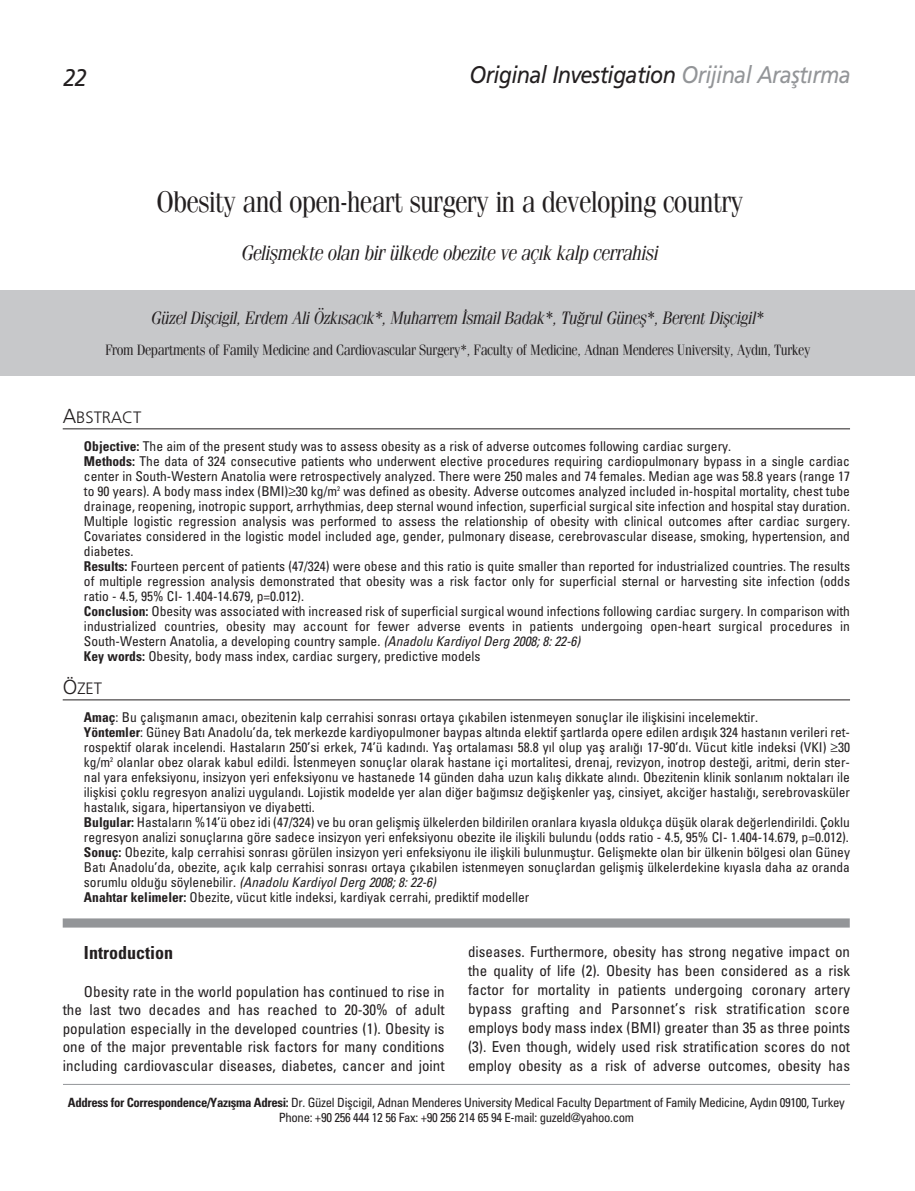
<style>
.page{position:relative;width:915px;height:1191px;background:#fff}
.page>*{position:absolute;margin:0;border:0;box-sizing:border-box;transform-origin:0 0}
.t1{font:30px "Fenice";letter-spacing:-.025em;color:#231f20;scale:.9 1}
.t2{font:italic 24px "Frutiger";letter-spacing:-.03em;color:#231f20;scale:.9 1}
.t3{font:italic 21px "Fenice";letter-spacing:-.025em;color:#231f20;scale:.9 1}
.t4{font:italic 18px "Fenice";letter-spacing:-.025em;color:#231f20;scale:.9 1}
.t5{font:700 condensed 18px "Univers";color:#231f20}
.t6{font:300 16.5px "Frutiger";color:#231f20}
.t7{font:condensed 15px/19px "Univers";color:#231f20;text-align:justify}
.t8{font:15px "Fenice";letter-spacing:-.025em;color:#231f20;scale:.9 1}
.t9{font:condensed 13.5px/15px "Univers";color:#231f20}
.t10{font:condensed 12.75px/15px "Univers";letter-spacing:-.025em;color:#231f20;text-align:center}
.s1{color:#939598}
.s2{font-size:20.25px}
.s3{font-weight:700}
.s4{font-style:italic}
</style>
<div class="page">
<div style="left:0;top:290px;width:914px;height:85px;background:#c7c8ca"></div>
<hr style="left:63px;top:428px;width:786px;height:1px;background:#231f20">
<hr style="left:63px;top:699px;width:786px;height:1px;background:#231f20">
<div style="left:63px;top:918px;width:786px;height:9px;background:#939598"></div>
<hr style="left:63px;top:1084px;width:786px;height:1px;background:#939598">
<h2 class="t2" style="left:63px;top:68px;width:28px">22</h2>
<h2 class="t2" style="left:469px;top:65px;width:425px">Original Investigation <span class="s1">Orijinal Araflt›rma</span></h2>
<h1 class="t1" style="left:156px;top:191px;width:653px">Obesity and open-heart surgery in a developing country</h1>
<h3 class="t3" style="left:241px;top:245px;width:465px">Geliflmekte olan bir ülkede obezite ve aç›k kalp cerrahisi</h3>
<h3 class="t4" style="left:151px;top:312px;width:682px">Güzel Diflcigil, Erdem Ali Özk›sac›k*, Muharrem ‹smail Badak*, Tu¤rul Günefl*, Berent Diflcigil*</h3>
<p class="t8" style="left:105px;top:345px;width:785px">From Departments of Family Medicine and Cardiovascular Surgery*, Faculty of Medicine, Adnan Menderes University, Ayd›n, Turkey</p>
<p class="t6" style="left:63px;top:410px;width:80px"><span class="s2">A</span>BSTRACT</p>
<p class="t9" style="left:84px;top:439px;width:767px"><span class="s3">Objective:</span> The aim of the present study was to assess obesity as a risk of adverse outcomes following cardiac surgery.<br><span class="s3">Methods:</span> The data of 324 consecutive patients who underwent elective procedures requiring cardiopulmonary bypass in a single cardiac center in South-Western Anatolia were retrospectively analyzed. There were 250 males and 74 females. Median age was 58.8 years (range 17 to 90 years). A body mass index (BMI)≥30 kg/m<sup>2</sup> was defined as obesity. Adverse outcomes analyzed included in-hospital mortality, chest tube drainage, reopening, inotropic support, arrhythmias, deep sternal wound infection, superficial surgical site infection and hospital stay duration.<br>Multiple logistic regression analysis was performed to assess the relationship of obesity with clinical outcomes after cardiac surgery.<br>Covariates considered in the logistic model included age, gender, pulmonary disease, cerebrovascular disease, smoking, hypertension, and diabetes.<br><span class="s3">Results:</span> Fourteen percent of patients (47/324) were obese and this ratio is quite smaller than reported for industrialized countries. The results of multiple regression analysis demonstrated that obesity was a risk factor only for superficial sternal or harvesting site infection (odds ratio - 4.5, 95% CI- 1.404-14.679, p=0.012).<br><span class="s3">Conclusion:</span> Obesity was associated with increased risk of superficial surgical wound infections following cardiac surgery. In comparison with industrialized countries, obesity may account for fewer adverse events in patients undergoing open-heart surgical procedures in South-Western Anatolia, a developing country sample. <span class="s4">(Anadolu Kardiyol Derg 2008; 8: 22-6)<br></span><span class="s3">Key words:</span> Obesity, body mass index, cardiac surgery, predictive models</p>
<p class="t6" style="left:63px;top:681px;width:41px"><span class="s2">Ö</span>ZET</p>
<p class="t9" style="left:84px;top:710px;width:767px"><span class="s3">Amaç</span>: Bu çal›flman›n amac›, obezitenin kalp cerrahisi sonras› ortaya ç›kabilen istenmeyen sonuçlar ile iliflkisini incelemektir.<br><span class="s3">Yöntemler</span>: Güney Bat› Anadolu’da, tek merkezde kardiyopulmoner baypas alt›nda elektif flartlarda opere edilen ard›fl›k 324 hastan›n verileri ret&shy;rospektif olarak incelendi. Hastalar›n 250’si erkek, 74’ü kad›nd›. Yafl ortalamas› 58.8 y›l olup yafl aral›¤› 17-90’d›. Vücut kitle indeksi (VKI) ≥30 kg/m<sup>2</sup> olanlar obez olarak kabul edildi. ‹stenmeyen sonuçlar olarak hastane içi mortalitesi, drenaj, revizyon, inotrop deste¤i, aritmi, derin ster&shy;nal yara enfeksiyonu, insizyon yeri enfeksiyonu ve hastanede 14 günden daha uzun kal›fl dikkate al›nd›. Obezitenin klinik sonlan›m noktalar› ile iliflkisi çoklu regresyon analizi uyguland›. Lojistik modelde yer alan di¤er ba¤›ms›z de¤iflkenler yafl, cinsiyet, akci¤er hastal›¤›, serebrovasküler hastal›k, sigara, hipertansiyon ve diyabetti.<br><span class="s3">Bulgular:</span> Hastalar›n %14’ü obez idi (47/324) ve bu oran geliflmifl ülkelerden bildirilen oranlara k›yasla oldukça düflük olarak de¤erlendirildi. Çoklu regresyon analizi sonuçlar›na göre sadece insizyon yeri enfeksiyonu obezite ile iliflkili bulundu (odds ratio - 4.5, 95% CI- 1.404-14.679, p=0.012).<br><span class="s3">Sonuç:</span> Obezite, kalp cerrahisi sonras› görülen insizyon yeri enfeksiyonu ile iliflkili bulunmufltur. Geliflmekte olan bir ülkenin bölgesi olan Güney Bat› Anadolu’da, obezite, aç›k kalp cerrahisi sonras› ortaya ç›kabilen istenmeyen sonuçlardan geliflmifl ülkelerdekine k›yasla daha az oranda sorumlu oldu¤u söylenebilir. <span class="s4">(Anadolu Kardiyol Derg 2008; 8: 22-6)<br></span><span class="s3">Anahtar kelimeler:</span> Obezite, vücut kitle indeksi, kardiyak cerrahi, prediktif modeller</p>
<p class="t7" style="left:468px;top:943px;width:383px">diseases. Furthermore, obesity has strong negative impact on the quality of life (2). Obesity has been considered as a risk factor for mortality in patients undergoing coronary artery bypass grafting and Parsonnet’s risk stratification score employs body mass index (BMI) greater than 35 as three points (3). Even though, widely used risk stratification scores do not employ obesity as a risk of adverse outcomes, obesity has</p>
<p class="t10" style="left:68px;top:1096px;width:778px"><span class="s3">Address for Correspondence/Yaz›flma Adresi:</span> Dr. Güzel Diflcigil, Adnan Menderes University Medical Faculty Department of Family Medicine, Ayd›n 09100, Turkey<br>Phone: +90 256 444 12 56 Fax: +90 256 214 65 94 E-mail: guzeld@yahoo.com</p>
<h3 class="t5" style="left:84px;top:946px;width:90px">Introduction</h3>
<p class="t7" style="left:63px;top:983px;width:383px;line-height:18.6px;text-indent:21px">Obesity rate in the world population has continued to rise in the last two decades and has reached to 20-30% of adult population especially in the developed countries (1). Obesity is one of the major preventable risk factors for many conditions including cardiovascular diseases, diabetes, cancer and joint</p>
</div>
